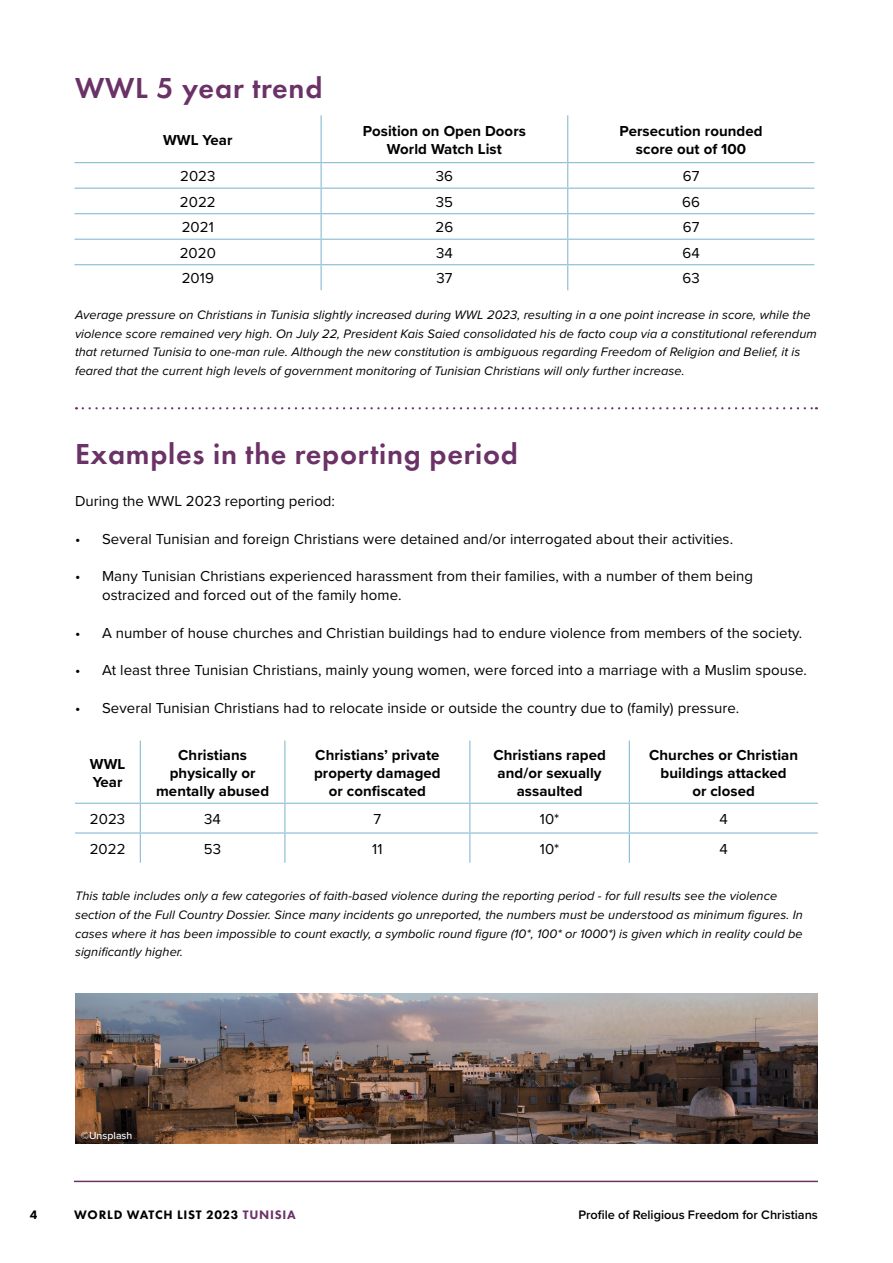
<style>
.page{position:relative;width:893px;height:1263px;background:#fff}
.page>*{position:absolute;margin:0;border:0;box-sizing:border-box;transform-origin:0 0}
.t1{font:600 30px "Futura PT";letter-spacing:.025em;color:#6b3267}
.t2{font:15px/18.8px "Proxima Nova";letter-spacing:.005em;color:#000}
.t3{font:700 15px/18px "Proxima Nova";letter-spacing:.005em;color:#000;text-align:center}
.t4{font:italic 12.75px/18.8px "Proxima Nova";letter-spacing:.005em;color:#000}
.t5{font:600 12.75px "Proxima Nova";color:#000}
.t6{font:800 12.75px "Futura PT";letter-spacing:.06em;color:#000}
.t7{font:500 10.5px "Proxima Nova";letter-spacing:.005em;color:#fff}
.s1{color:#6b3267}
</style>
<div class="page">
<hr style="left:74px;top:1181px;width:744px;height:1px;background:#6b3267">
<hr style="left:140px;top:740px;width:1px;height:63px;background:#87bcd2">
<hr style="left:284px;top:740px;width:1px;height:63px;background:#87bcd2">
<hr style="left:469px;top:740px;width:1px;height:63px;background:#87bcd2">
<hr style="left:629px;top:740px;width:1px;height:63px;background:#87bcd2">
<hr style="left:75px;top:803px;width:65px;height:1px;background:#87bcd2">
<hr style="left:140px;top:803px;width:145px;height:1px;background:#87bcd2">
<svg style="left:140px;top:804px;width:1px;height:28px"></svg>
<hr style="left:285px;top:803px;width:185px;height:1px;background:#87bcd2">
<svg style="left:284px;top:804px;width:1px;height:28px"></svg>
<hr style="left:470px;top:803px;width:159px;height:1px;background:#87bcd2">
<svg style="left:469px;top:804px;width:1px;height:28px"></svg>
<hr style="left:629px;top:803px;width:189px;height:1px;background:#87bcd2">
<svg style="left:629px;top:804px;width:1px;height:28px"></svg>
<hr style="left:75px;top:832px;width:65px;height:1px;background:#87bcd2">
<hr style="left:140px;top:832px;width:145px;height:1px;background:#87bcd2">
<hr style="left:140px;top:833px;width:1px;height:30px;background:#87bcd2">
<hr style="left:285px;top:832px;width:185px;height:1px;background:#87bcd2">
<hr style="left:284px;top:833px;width:1px;height:30px;background:#87bcd2">
<hr style="left:470px;top:832px;width:159px;height:1px;background:#87bcd2">
<hr style="left:469px;top:833px;width:1px;height:30px;background:#87bcd2">
<hr style="left:629px;top:832px;width:189px;height:1px;background:#87bcd2">
<hr style="left:629px;top:833px;width:1px;height:30px;background:#87bcd2">
<svg style="left:83px;top:407px;width:734px;height:2px"></svg>
<hr style="left:321px;top:115px;width:1px;height:47px;background:#87bcd2">
<hr style="left:567px;top:115px;width:1px;height:47px;background:#87bcd2">
<hr style="left:74px;top:162px;width:247px;height:1px;background:#87bcd2">
<hr style="left:321px;top:162px;width:247px;height:1px;background:#87bcd2">
<hr style="left:568px;top:162px;width:246px;height:1px;background:#87bcd2">
<hr style="left:74px;top:188px;width:247px;height:1px;background:#87bcd2">
<hr style="left:321px;top:188px;width:247px;height:1px;background:#87bcd2">
<hr style="left:568px;top:188px;width:246px;height:1px;background:#87bcd2">
<hr style="left:74px;top:213px;width:247px;height:1px;background:#87bcd2">
<hr style="left:321px;top:213px;width:247px;height:1px;background:#87bcd2">
<hr style="left:568px;top:213px;width:246px;height:1px;background:#87bcd2">
<hr style="left:74px;top:239px;width:247px;height:1px;background:#87bcd2">
<hr style="left:321px;top:239px;width:247px;height:1px;background:#87bcd2">
<hr style="left:568px;top:239px;width:246px;height:1px;background:#87bcd2">
<hr style="left:74px;top:264px;width:247px;height:1px;background:#87bcd2">
<hr style="left:321px;top:264px;width:247px;height:1px;background:#87bcd2">
<svg style="left:321px;top:163px;width:1px;height:127px"></svg>
<hr style="left:568px;top:264px;width:246px;height:1px;background:#87bcd2">
<svg style="left:567px;top:163px;width:1px;height:127px"></svg>
<img style="left:75px;top:994px;width:743px;height:150px">
<h1 class="t1" style="left:75px;top:69px;width:249px">WWL 5 year trend</h1>
<p class="t3" style="left:163px;top:131px;width:71px">WWL Year</p>
<p class="t3" style="left:363px;top:122px;width:164px">Position on Open Doors<br>World Watch List</p>
<p class="t3" style="left:620px;top:122px;width:145px">Persecution rounded score out of 100</p>
<p class="t2" style="left:180px;top:166px;width:37px">2023</p>
<p class="t2" style="left:436px;top:166px;width:19px">36</p>
<p class="t2" style="left:683px;top:166px;width:18px">67</p>
<p class="t2" style="left:180px;top:192px;width:37px">2022</p>
<p class="t2" style="left:436px;top:192px;width:19px">35</p>
<p class="t2" style="left:682px;top:192px;width:19px">66</p>
<p class="t2" style="left:182px;top:217px;width:34px">2021</p>
<p class="t2" style="left:436px;top:217px;width:19px">26</p>
<p class="t2" style="left:683px;top:217px;width:18px">67</p>
<p class="t2" style="left:180px;top:243px;width:38px">2020</p>
<p class="t2" style="left:436px;top:243px;width:18px">34</p>
<p class="t2" style="left:682px;top:243px;width:19px">64</p>
<p class="t2" style="left:182px;top:268px;width:34px">2019</p>
<p class="t2" style="left:436px;top:268px;width:18px">37</p>
<p class="t2" style="left:682px;top:268px;width:19px">63</p>
<p class="t4" style="left:75px;top:305px;width:743px">Average pressure on Christians in Tunisia slightly increased during WWL 2023, resulting in a one point increase in score, while the violence score remained very high. On July 22, President Kais Saied consolidated his de facto coup via a constitutional referendum that returned Tunisia to one-man rule. Although the new constitution is ambiguous regarding Freedom of Religion and Belief, it is feared that the current high levels of government monitoring of Tunisian Christians will only further increase.</p>
<h1 class="t1" style="left:75px;top:435px;width:445px">Examples in the reporting period</h1>
<p class="t2" style="left:75px;top:491px;width:261px">During the WWL 2023 reporting period:</p>
<p class="t2" style="left:75px;top:529px;width:660px">• Several Tunisian and foreign Christians were detained and/or interrogated about their activities.</p>
<p class="t2" style="left:102px;top:566px;width:653px;text-indent:-27px">• Many Tunisian Christians experienced harassment from their families, with a number of them being ostracized and forced out of the family home.</p>
<p class="t2" style="left:75px;top:622px;width:729px">• A number of house churches and Christian buildings had to endure violence from members of the society.</p>
<p class="t2" style="left:75px;top:660px;width:733px">• At least three Tunisian Christians, mainly young women, were forced into a marriage with a Muslim spouse.</p>
<p class="t2" style="left:75px;top:697px;width:666px">• Several Tunisian Christians had to relocate inside or outside the country due to (family) pressure.</p>
<p class="t3" style="left:90px;top:754px;width:37px;text-align:left">WWL<br>Year</p>
<p class="t3" style="left:156px;top:745px;width:115px">Christians physically or mentally abused</p>
<p class="t3" style="left:314px;top:745px;width:128px">Christians’ private property damaged or confiscated</p>
<p class="t3" style="left:493px;top:745px;width:114px">Christians raped and/or sexually assaulted</p>
<p class="t3" style="left:649px;top:745px;width:150px">Churches or Christian buildings attacked<br>or closed</p>
<p class="t2" style="left:90px;top:809px;width:37px">2023</p>
<p class="t2" style="left:204px;top:809px;width:18px">34</p>
<p class="t2" style="left:373px;top:809px;width:9px">7</p>
<p class="t2" style="left:540px;top:809px;width:21px">10*</p>
<p class="t2" style="left:719px;top:809px;width:10px">4</p>
<p class="t2" style="left:90px;top:839px;width:37px">2022</p>
<p class="t2" style="left:204px;top:839px;width:19px">53</p>
<p class="t2" style="left:372px;top:839px;width:12px">11</p>
<p class="t2" style="left:540px;top:839px;width:21px">10*</p>
<p class="t2" style="left:719px;top:839px;width:10px">4</p>
<p class="t4" style="left:75px;top:886px;width:729px">This table includes only a few categories of faith-based violence during the reporting period - for full results see the violence section of the Full Country Dossier. Since many incidents go unreported, the numbers must be understood as minimum figures. In cases where it has been impossible to count exactly, a symbolic round figure (10*, 100* or 1000*) is given which in reality could be significantly higher.</p>
<p class="t7" style="left:81px;top:1127px;width:53px">©Unsplash</p>
<p class="t6" style="left:30px;top:1207px;width:9px">4</p>
<p class="t6" style="left:74px;top:1207px;width:223px">WORLD WATCH LIST 2023 <span class="s1">TUNISIA</span></p>
<p class="t5" style="left:578px;top:1205px;width:241px">Profile of Religious Freedom for Christians</p>
</div>
